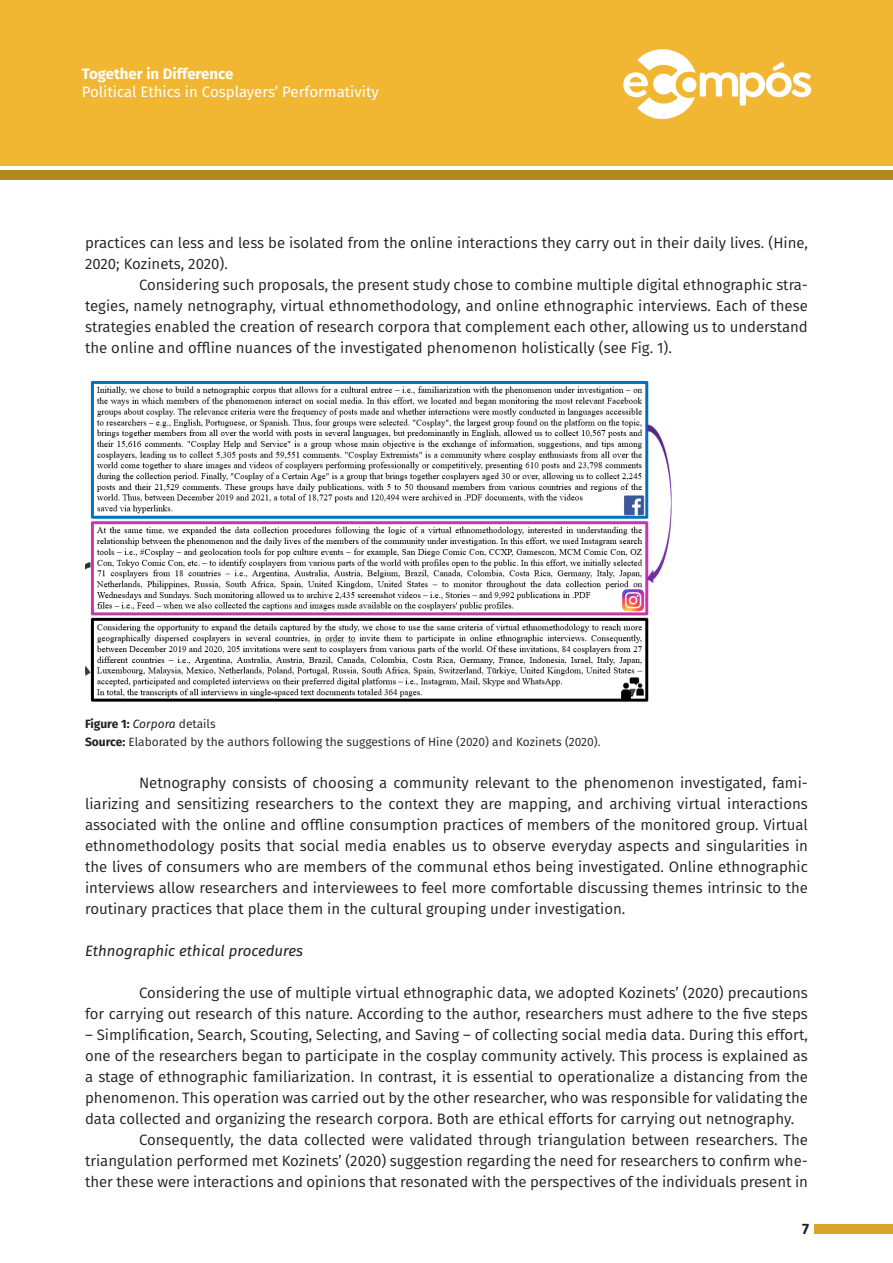
<style>
.page{position:relative;width:893px;height:1263px;background:#fff}
.page>*{position:absolute;margin:0;border:0;box-sizing:border-box;transform-origin:0 0}
.Texto{font:15px/21px "Fira Sans";color:#231f20;text-align:justify}
.t1{font:15px "Fira Sans";color:#fff}
.Texto-2{font:italic 15px "Fira Sans";color:#231f20}
.t2{font:700 15px "Fira Sans";color:#fff}
.t3{font:700 15px "Fira Sans";color:#231f20}
.Texto-3{font:12px "Fira Sans";color:#231f20}
.Texto-4{font:700 12px "Fira Sans";letter-spacing:-.01em;color:#231f20}
.s1{font-weight:400;font-style:italic}
.s2{font-weight:400}
.s3{font-weight:700}
</style>
<div class="page">
<div style="left:0;top:0;width:893px;height:166px;background:#f2b732"></div>
<div style="left:0;top:170px;width:893px;height:10px;background:#b48723"></div>
<div style="left:814px;top:1224px;width:79px;height:9px;background:#d9a42c"></div>
<svg style="left:623px;top:49px;width:188px;height:70px"></svg>
<img style="left:85px;top:381px;width:587px;height:321px">
<p class="t2" style="left:82px;top:62px;width:153px">Together in Difference</p>
<p class="t1" style="left:82px;top:81px;width:298px">Political Ethics in Cosplayers’ Performativity</p>
<p class="Texto" style="left:85px;top:232px;width:724px">practices can less and less be isolated from the online interactions they carry out in their daily lives. (Hine,<br>2020; Kozinets, 2020).</p>
<p class="Texto" style="left:85px;top:274px;width:724px;text-indent:54px">Considering such proposals, the present study chose to combine multiple digital ethnographic stra&shy;tegies, namely netnography, virtual ethnomethodology, and online ethnographic interviews. Each of these strategies enabled the creation of research corpora that complement each other, allowing us to understand the online and offline nuances of the investigated phenomenon holistically (see Fig. 1).</p>
<p class="Texto-4" style="left:85px;top:714px;width:132px">Figure 1: <span class="s1">Corpora</span> <span class="s2">details</span></p>
<p class="Texto-3" style="left:85px;top:733px;width:517px"><span class="s3">Source:</span> Elaborated by the authors following the suggestions of Hine (2020) and Kozinets (2020).</p>
<p class="Texto" style="left:85px;top:772px;width:724px;text-indent:54px">Netnography consists of choosing a community relevant to the phenomenon investigated, fami&shy;liarizing and sensitizing researchers to the context they are mapping, and archiving virtual interactions associated with the online and offline consumption practices of members of the monitored group. Virtual ethnomethodology posits that social media enables us to observe everyday aspects and singularities in the lives of consumers who are members of the communal ethos being investigated. Online ethnographic interviews allow researchers and interviewees to feel more comfortable discussing themes intrinsic to the routinary practices that place them in the cultural grouping under investigation.</p>
<p class="Texto-2" style="left:85px;top:939px;width:220px">Ethnographic ethical procedures</p>
<p class="Texto" style="left:85px;top:982px;width:724px;text-align:right">Considering the use of multiple virtual ethnographic data, we adopted Kozinets’ (2020) precautions<br>for carrying out research of this nature. According to the author, researchers must adhere to the five steps</p>
<p class="Texto" style="left:85px;top:1024px;width:724px">– Simplification, Search, Scouting, Selecting, and Saving – of collecting social media data. During this effort, one of the researchers began to participate in the cosplay community actively. This process is explained as a stage of ethnographic familiarization. In contrast, it is essential to operationalize a distancing from the phenomenon. This operation was carried out by the other researcher, who was responsible for validating the data collected and organizing the research corpora. Both are ethical efforts for carrying out netnography.</p>
<p class="Texto" style="left:85px;top:1129px;width:724px;text-indent:54px">Consequently, the data collected were validated through triangulation between researchers. The triangulation performed met Kozinets’ (2020) suggestion regarding the need for researchers to confirm whe&shy;ther these were interactions and opinions that resonated with the perspectives of the individuals present in</p>
<p class="t3" style="left:802px;top:1216px;width:9px">7</p>
</div>
